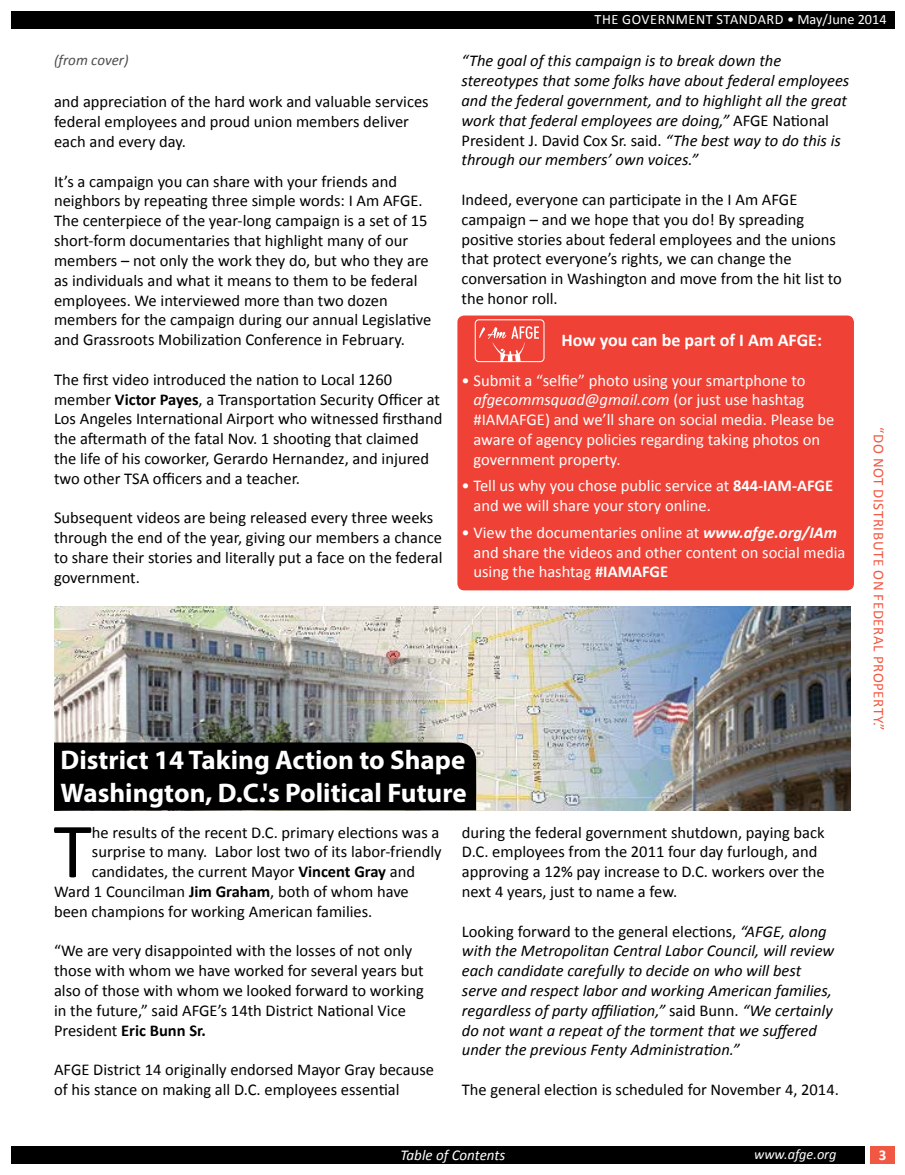
<style>
.page{position:relative;width:905px;height:1175px;background:#fff}
.page>*{position:absolute;margin:0;border:0;box-sizing:border-box;transform-origin:0 0}
.t1{font:78.9px "Calibri";color:#000}
.t2{font:700 27px/32.4px "Myriad Pro";color:#fff}
.t3{font:700 18px "Calibri";color:#fff}
.t4{font:16.5px/19.8px "Calibri";color:#000}
.t5{font:italic 16.5px/19.8px "Calibri";color:#000}
.t6{font:16.5px/19.8px "Calibri";color:#fff}
.t7{font:15px "Calibri";letter-spacing:.04em;color:#f15843}
.t8{font:italic 15px "Calibri";color:#fff}
.t9{font:italic 15px "Calibri";color:#4d4d4f}
.t10{font:700 15px "Calibri";color:#fff}
.t11{font:14.25px "Calibri";letter-spacing:.04em;color:#fff}
.t12{font:italic 14.25px "Calibri";color:#fff}
.s1{font-weight:700}
.s2{font-style:normal}
.s3{font-style:italic}
.s4{font-weight:700;font-style:italic}
</style>
<div class="page">
<div style="left:11px;top:1146px;width:853px;height:17px;background:#000"></div>
<div style="left:870px;top:1146px;width:24px;height:17px;background:#f15843"></div>
<div style="left:11px;top:12px;width:883px;height:17px;background:#000"></div>
<img style="left:54px;top:606px;width:796px;height:204px">
<div style="left:54px;top:742px;width:422px;height:68px;background:#000"></div>
<div style="left:457px;top:315px;width:396px;height:275px;background:#ef4135;border-radius:7px"></div>
<svg style="left:474px;top:319px;width:70px;height:43px"></svg>
<p class="t9" style="left:54px;top:50px;width:76px">(from cover)</p>
<p class="t4" style="left:54px;top:92px;width:376px">and appreciation of the hard work and valuable services federal employees and proud union members deliver each and every day.</p>
<p class="t4" style="left:54px;top:171px;width:379px">It’s a campaign you can share with your friends and neighbors by repeating three simple words: I Am AFGE.<br>The centerpiece of the year-long campaign is a set of 15 short-form documentaries that highlight many of our members – not only the work they do, but who they are as individuals and what it means to them to be federal employees. We interviewed more than two dozen members for the campaign during our annual Legislative and Grassroots Mobilization Conference in February.</p>
<p class="t4" style="left:54px;top:369px;width:390px">The first video introduced the nation to Local 1260 member <span class="s1">Victor Payes</span>, a Transportation Security Officer at Los Angeles International Airport who witnessed firsthand the aftermath of the fatal Nov. 1 shooting that claimed the life of his coworker, Gerardo Hernandez, and injured two other TSA officers and a teacher.</p>
<p class="t4" style="left:54px;top:508px;width:390px">Subsequent videos are being released every three weeks through the end of the year, giving our members a chance to share their stories and literally put a face on the federal government.</p>
<p class="t11" style="left:594px;top:11px;width:293px">THE GOVERNMENT STANDARD • May/June 2014</p>
<p class="t5" style="left:461px;top:50px;width:389px">“The goal of this campaign is to break down the stereotypes that some folks have about federal employees and the federal government, and to highlight all the great work that federal employees are doing,” <span class="s2">AFGE National President J. David Cox Sr. said.</span> “The best way to do this is through our members’ own voices.”</p>
<p class="t4" style="left:461px;top:190px;width:382px">Indeed, everyone can participate in the I Am AFGE campaign – and we hope that you do! By spreading positive stories about federal employees and the unions that protect everyone’s rights, we can change the conversation in Washington and move from the hit list to the honor roll.</p>
<p class="t3" style="left:561px;top:328px;width:262px">How you can be part of I Am AFGE:</p>
<p class="t6" style="left:473px;top:370px;width:362px;text-indent:-12px">• Submit a “selfie” photo using your smartphone to <span class="s3">afgecommsquad@gmail.com</span> (or just use hashtag #IAMAFGE) and we’ll share on social media. Please be aware of agency policies regarding taking photos on government property.</p>
<p class="t6" style="left:473px;top:476px;width:361px;text-indent:-12px">• Tell us why you chose public service at <span class="s1">844-IAM-AFGE </span>and we will share your story online.</p>
<p class="t6" style="left:473px;top:522px;width:373px;text-indent:-12px">• View the documentaries online at <span class="s4">www.afge.org/IAm </span>and share the videos and other content on social media using the hashtag <span class="s1">#IAMAFGE</span></p>
<p class="t7" style="left:888px;top:427px;width:305px;rotate:90deg">“DO NOT DISTRIBUTE ON FEDERAL PROPERTY.”</p>
<h2 class="t2" style="left:61px;top:743px;width:407px">District 14 Taking Action to Shape<br>Washington, D.C.'s Political Future</h2>
<h1 class="t1" style="left:53px;top:801px;width:40px">T</h1>
<p class="t4" style="left:92px;top:822px;width:349px">he results of the recent D.C. primary elections was a</p>
<p class="t4" style="left:92px;top:842px;width:351px">surprise to many. Labor lost two of its labor-friendly</p>
<p class="t4" style="left:92px;top:862px;width:325px">candidates, the current Mayor <span class="s1">Vincent Gray</span> and</p>
<p class="t4" style="left:54px;top:881px;width:356px">Ward 1 Councilman <span class="s1">Jim Graham</span>, both of whom have</p>
<p class="t4" style="left:54px;top:901px;width:320px">been champions for working American families.</p>
<p class="t4" style="left:54px;top:941px;width:371px">“We are very disappointed with the losses of not only those with whom we have worked for several years but also of those with whom we looked forward to working in the future,” said AFGE’s 14th District National Vice President <span class="s1">Eric Bunn Sr.</span></p>
<p class="t4" style="left:54px;top:1060px;width:381px">AFGE District 14 originally endorsed Mayor Gray because of his stance on making all D.C. employees essential</p>
<p class="t4" style="left:462px;top:822px;width:364px">during the federal government shutdown, paying back D.C. employees from the 2011 four day furlough, and approving a 12% pay increase to D.C. workers over the next 4 years, just to name a few.</p>
<p class="t5" style="left:462px;top:920px;width:374px"><span class="s2">Looking forward to the general elections,</span> “AFGE, along with the Metropolitan Central Labor Council, will review each candidate carefully to decide on who will best serve and respect labor and working American families, regardless of party affiliation,” <span class="s2">said Bunn.</span> “We certainly do not want a repeat of the torment that we suffered under the previous Fenty Administration.”</p>
<p class="t4" style="left:462px;top:1079px;width:378px">The general election is scheduled for November 4, 2014.</p>
<p class="t8" style="left:400px;top:1145px;width:106px">Table of Contents</p>
<p class="t12" style="left:754px;top:1144px;width:84px">www.afge.org</p>
<p class="t10" style="left:878px;top:1144px;width:9px">3</p>
</div>
